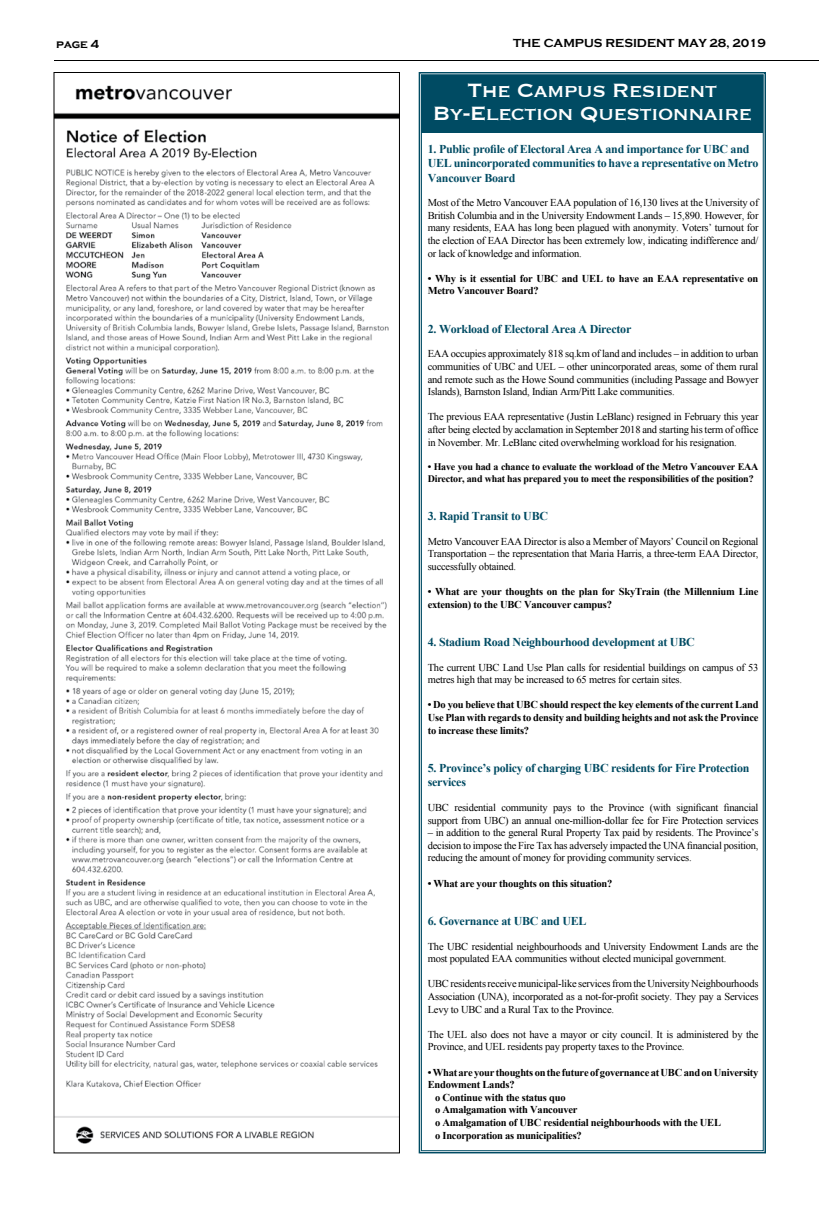
<style>
.page{position:relative;width:819px;height:1224px;background:#fff}
.page>*{position:absolute;margin:0;border:0;box-sizing:border-box;transform-origin:0 0}
.t1{font:25px/23px "Copperplate";letter-spacing:-.04em;color:#fff;text-align:center}
.t2{font:700 12px/14.4px "Times New Roman";letter-spacing:-.02em;color:#004b63}
.t3{font:700 12px "Copperplate Gothic";color:#000}
.t4{font:10.5px/12.6px "Times New Roman";letter-spacing:-.02em;color:#000;text-align:justify}
.t5{font:700 10.5px/12.6px "Times New Roman";letter-spacing:-.02em;color:#000}
.t6{font:700 10px/12px "Times New Roman";letter-spacing:-.02em;color:#000}
</style>
<div class="page">
<hr style="left:54px;top:60px;width:765px;height:1px;background:#000">
<svg style="left:418px;top:72px;width:348px;height:1082px"></svg>
<div style="left:421px;top:75px;width:342px;height:57px;background:#004b63"></div>
<img style="left:56px;top:85px;width:342px;height:1059px">
<p class="t3" style="left:56px;top:38px;width:44px">page 4</p>
<p class="t3" style="left:513px;top:37px;width:254px">THE CAMPUS RESIDENT MAY 28, 2019</p>
<h1 class="t1" style="left:432px;top:77px;width:321px">The Campus Resident<br>By-Election Questionnaire</h1>
<p class="t2" style="left:428px;top:141px;width:332px">1. Public profile of Electoral Area A and importance for UBC and<br>UEL unincorporated communities to have a representative on Metro<br>Vancouver Board</p>
<p class="t4" style="left:428px;top:196px;width:332px">Most of the Metro Vancouver EAA population of 16,130 lives at the University of British Columbia and in the University Endowment Lands – 15,890. However, for many residents, EAA has long been plagued with anonymity. Voters’ turnout for the election of EAA Director has been extremely low, indicating indifference and/ or lack of knowledge and information.</p>
<p class="t5" style="left:428px;top:272px;width:332px">• Why is it essential for UBC and UEL to have an EAA representative on<br>Metro Vancouver Board?</p>
<p class="t2" style="left:428px;top:321px;width:205px">2. Workload of Electoral Area A Director</p>
<p class="t4" style="left:428px;top:348px;width:332px">EAA occupies approximately 818 sq.km of land and includes – in addition to urban communities of UBC and UEL – other unincorporated areas, some of them rural and remote such as the Howe Sound communities (including Passage and Bowyer Islands), Barnston Island, Indian Arm/Pitt Lake communities.</p>
<p class="t4" style="left:428px;top:411px;width:332px">The previous EAA representative (Justin LeBlanc) resigned in February this year after being elected by acclamation in September 2018 and starting his term of office in November. Mr. LeBlanc cited overwhelming workload for his resignation.</p>
<p class="t6" style="left:428px;top:460px;width:332px">• Have you had a chance to evaluate the workload of the Metro Vancouver EAA<br>Director, and what has prepared you to meet the responsibilities of the position?</p>
<p class="t2" style="left:428px;top:509px;width:122px">3. Rapid Transit to UBC</p>
<p class="t4" style="left:428px;top:535px;width:332px">Metro Vancouver EAA Director is also a Member of Mayors’ Council on Regional Transportation – the representation that Maria Harris, a three-term EAA Director, successfully obtained.</p>
<p class="t5" style="left:428px;top:585px;width:332px">• What are your thoughts on the plan for SkyTrain (the Millennium Line extension) to the UBC Vancouver campus?</p>
<p class="t2" style="left:428px;top:635px;width:269px">4. Stadium Road Neighbourhood development at UBC</p>
<p class="t4" style="left:428px;top:661px;width:332px">The current UBC Land Use Plan calls for residential buildings on campus of 53 metres high that may be increased to 65 metres for certain sites.</p>
<p class="t5" style="left:428px;top:698px;width:332px;text-align:justify">• Do you believe that UBC should respect the key elements of the current Land Use Plan with regards to density and building heights and not ask the Province to increase these limits?</p>
<p class="t2" style="left:428px;top:761px;width:323px">5. Province’s policy of charging UBC residents for Fire Protection services</p>
<p class="t4" style="left:428px;top:801px;width:332px">UBC residential community pays to the Province (with significant financial support from UBC) an annual one-million-dollar fee for Fire Protection services</p>
<p class="t4" style="left:428px;top:826px;width:332px">– in addition to the general Rural Property Tax paid by residents. The Province’s decision to impose the Fire Tax has adversely impacted the UNA financial position, reducing the amount of money for providing community services.</p>
<p class="t5" style="left:428px;top:877px;width:186px">• What are your thoughts on this situation?</p>
<p class="t2" style="left:428px;top:914px;width:160px">6. Governance at UBC and UEL</p>
<p class="t4" style="left:428px;top:940px;width:332px">The UBC residential neighbourhoods and University Endowment Lands are the most populated EAA communities without elected municipal government.</p>
<p class="t4" style="left:428px;top:978px;width:332px">UBC residents receive municipal-like services from the University Neighbourhoods Association (UNA), incorporated as a not-for-profit society. They pay a Services Levy to UBC and a Rural Tax to the Province.</p>
<p class="t4" style="left:428px;top:1028px;width:332px">The UEL also does not have a mayor or city council. It is administered by the<br>Province, and UEL residents pay property taxes to the Province.</p>
<p class="t5" style="left:428px;top:1066px;width:332px">• What are your thoughts on the future of governance at UBC and on University</p>
<p class="t5" style="left:428px;top:1078px;width:88px">Endowment Lands?</p>
<p class="t5" style="left:435px;top:1091px;width:132px">o Continue with the status quo</p>
<p class="t5" style="left:435px;top:1103px;width:144px">o Amalgamation with Vancouver</p>
<p class="t5" style="left:435px;top:1116px;width:288px">o Amalgamation of UBC residential neighbourhoods with the UEL</p>
<p class="t5" style="left:435px;top:1129px;width:148px">o Incorporation as municipalities?</p>
</div>
